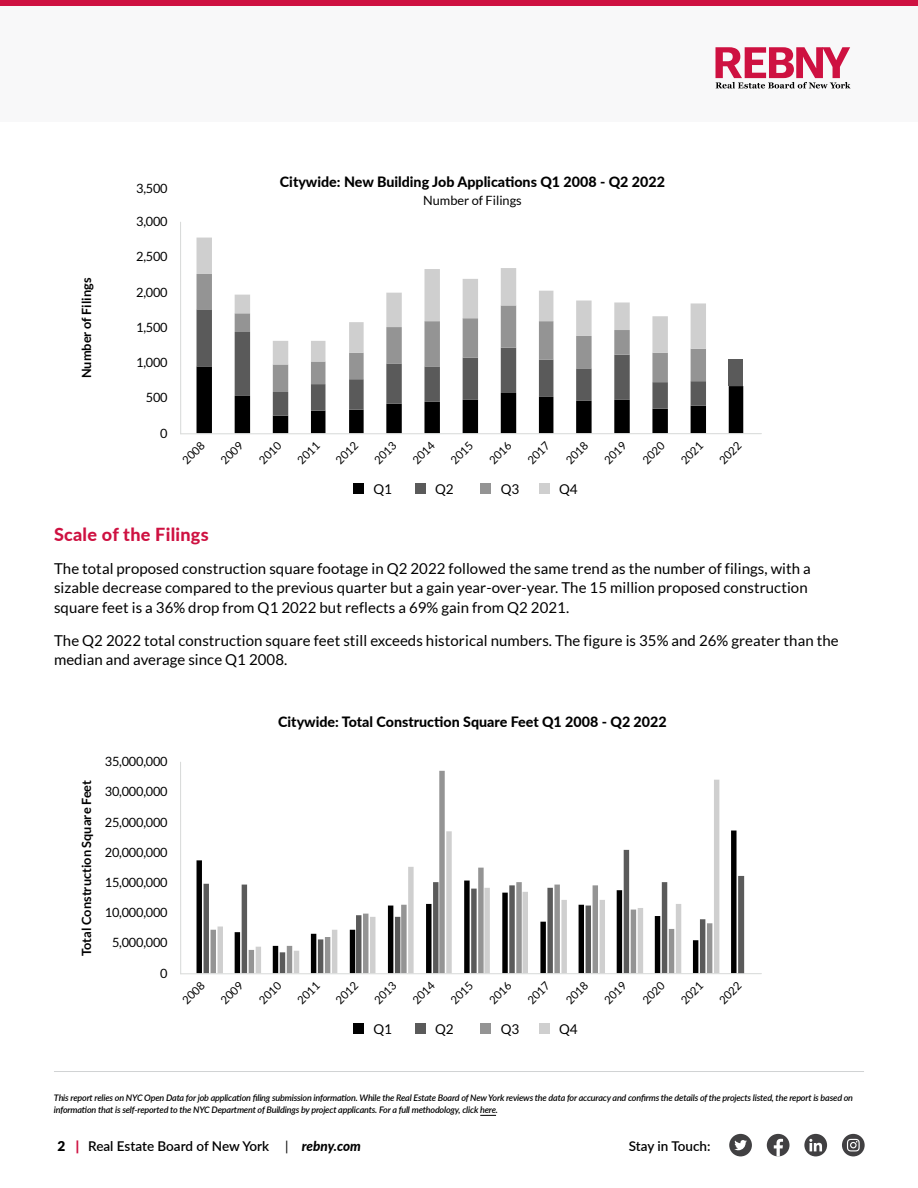
<style>
.page{position:relative;width:918px;height:1188px;background:#fff}
.page>*{position:absolute;margin:0;border:0;box-sizing:border-box;transform-origin:0 0}
.t1{font:800 18px "Lato";letter-spacing:.015em;color:#ce1141}
.t2{font:15px/19.5px "Lato";letter-spacing:.005em;color:#000}
.t3{font:800 14.25px "Lato";color:#000}
.t4{font:600 13.5px "Lato";color:#000}
.t5{font:13.5px "Lato";color:#000}
.t6{font:900 13.5px "Lato";color:#000}
.t7{font:12.75px "Lato";letter-spacing:-.015em;color:#000}
.t8{font:700 12.75px "Lato";color:#000}
.t9{font:11.25px "Lato";color:#000}
.t10{font:italic 600 9px/12px "Lato";letter-spacing:-.02em;color:#000}
.s1{color:#ce1141}
.s2{font-weight:400}
.s3{font-weight:800;font-style:italic}
</style>
<div class="page">
<div style="left:729px;top:1134px;width:23px;height:22px;background:#414042;border-radius:50%"></div>
<svg style="left:734px;top:1140px;width:13px;height:10px"></svg>
<div style="left:804px;top:1134px;width:23px;height:22px;background:#414042;border-radius:50%"></div>
<svg style="left:809px;top:1139px;width:13px;height:12px"></svg>
<div style="left:842px;top:1134px;width:23px;height:22px;background:#414042;border-radius:50%"></div>
<svg style="left:847px;top:1139px;width:13px;height:12px"></svg>
<div style="left:767px;top:1134px;width:23px;height:22px;background:#414042;border-radius:50%"></div>
<svg style="left:774px;top:1139px;width:9px;height:18px"></svg>
<svg style="left:480px;top:1115px;width:16px;height:1px"></svg>
<hr style="left:54px;top:1071px;width:810px;height:1px;background:#d1d3d4">
<div style="left:729px;top:359px;width:14px;height:27px;background:#5a5a5a"></div>
<svg style="left:738px;top:876px;width:6px;height:97px"></svg>
<svg style="left:197px;top:366px;width:546px;height:67px"></svg>
<svg style="left:197px;top:392px;width:509px;height:24px"></svg>
<svg style="left:197px;top:364px;width:509px;height:28px"></svg>
<svg style="left:197px;top:238px;width:509px;height:126px"></svg>
<svg style="left:197px;top:831px;width:540px;height:142px"></svg>
<svg style="left:211px;top:771px;width:234px;height:202px"></svg>
<svg style="left:218px;top:780px;width:501px;height:193px"></svg>
<div style="left:0;top:0;width:918px;height:122px;background:#f8f8f9"></div>
<div style="left:0;top:0;width:918px;height:6px;background:#ce1141"></div>
<hr style="left:181px;top:433px;width:580px;height:1px;background:#d8dad9">
<hr style="left:180px;top:222px;width:1px;height:212px;background:#d8dad9">
<div style="left:415px;top:483px;width:11px;height:11px;background:#5a5a5a"></div>
<div style="left:539px;top:483px;width:11px;height:11px;background:#cfcfcf"></div>
<div style="left:481px;top:483px;width:10px;height:11px;background:#949494"></div>
<div style="left:353px;top:483px;width:11px;height:11px;background:#000"></div>
<hr style="left:181px;top:973px;width:580px;height:1px;background:#d8dad9">
<hr style="left:180px;top:762px;width:1px;height:212px;background:#d8dad9">
<div style="left:415px;top:1023px;width:11px;height:11px;background:#5a5a5a"></div>
<div style="left:539px;top:1023px;width:11px;height:11px;background:#cfcfcf"></div>
<div style="left:481px;top:1023px;width:10px;height:11px;background:#949494"></div>
<div style="left:353px;top:1023px;width:11px;height:11px;background:#000"></div>
<svg style="left:716px;top:47px;width:134px;height:41px"></svg>
<p class="t8" style="left:79px;top:378px;width:102px;rotate:-90deg">Number of Filings</p>
<p class="t7" style="left:136px;top:181px;width:33px">3,500</p>
<p class="t7" style="left:136px;top:214px;width:33px">3,000</p>
<p class="t7" style="left:136px;top:250px;width:33px">2,500</p>
<p class="t7" style="left:136px;top:285px;width:33px">2,000</p>
<p class="t7" style="left:136px;top:320px;width:33px">1,500</p>
<p class="t7" style="left:136px;top:355px;width:33px">1,000</p>
<p class="t7" style="left:146px;top:391px;width:23px">500</p>
<p class="t7" style="left:160px;top:426px;width:9px">0</p>
<p class="t3" style="left:280px;top:171px;width:387px">Citywide: New Building Job Applications Q1 2008 - Q2 2022</p>
<p class="t7" style="left:423px;top:193px;width:100px">Number of Filings</p>
<p class="t9" style="left:180px;top:458px;width:28px;rotate:-45deg">2008</p>
<p class="t9" style="left:218px;top:458px;width:28px;rotate:-45deg">2009</p>
<p class="t9" style="left:257px;top:458px;width:28px;rotate:-45deg">2010</p>
<p class="t9" style="left:295px;top:458px;width:28px;rotate:-45deg">2011</p>
<p class="t9" style="left:333px;top:458px;width:28px;rotate:-45deg">2012</p>
<p class="t9" style="left:372px;top:458px;width:28px;rotate:-45deg">2013</p>
<p class="t9" style="left:410px;top:458px;width:28px;rotate:-45deg">2014</p>
<p class="t9" style="left:448px;top:458px;width:28px;rotate:-45deg">2015</p>
<p class="t9" style="left:487px;top:458px;width:28px;rotate:-45deg">2016</p>
<p class="t9" style="left:525px;top:458px;width:28px;rotate:-45deg">2017</p>
<p class="t9" style="left:563px;top:458px;width:28px;rotate:-45deg">2018</p>
<p class="t9" style="left:602px;top:458px;width:28px;rotate:-45deg">2019</p>
<p class="t9" style="left:640px;top:458px;width:28px;rotate:-45deg">2020</p>
<p class="t9" style="left:678px;top:458px;width:28px;rotate:-45deg">2021</p>
<p class="t9" style="left:717px;top:458px;width:28px;rotate:-45deg">2022</p>
<p class="t5" style="left:373px;top:481px;width:20px">Q1</p>
<p class="t5" style="left:435px;top:481px;width:20px">Q2</p>
<p class="t5" style="left:501px;top:481px;width:20px">Q3</p>
<p class="t5" style="left:559px;top:481px;width:20px">Q4</p>
<p class="t1" style="left:54px;top:521px;width:156px">Scale of the Filings</p>
<p class="t2" style="left:54px;top:559px;width:758px">The total proposed construction square footage in Q2 2022 followed the same trend as the number of filings, with a sizable decrease compared to the previous quarter but a gain year-over-year. The 15 million proposed construction square feet is a 36% drop from Q1 2022 but reflects a 69% gain from Q2 2021.</p>
<p class="t2" style="left:54px;top:631px;width:786px">The Q2 2022 total construction square feet still exceeds historical numbers. The figure is 35% and 26% greater than the median and average since Q1 2008.</p>
<p class="t8" style="left:79px;top:956px;width:178px;rotate:-90deg">Total Construction Square Feet</p>
<p class="t7" style="left:105px;top:754px;width:64px">35,000,000</p>
<p class="t7" style="left:105px;top:785px;width:64px">30,000,000</p>
<p class="t7" style="left:105px;top:815px;width:64px">25,000,000</p>
<p class="t7" style="left:105px;top:845px;width:64px">20,000,000</p>
<p class="t7" style="left:105px;top:875px;width:64px">15,000,000</p>
<p class="t7" style="left:105px;top:905px;width:64px">10,000,000</p>
<p class="t7" style="left:112px;top:936px;width:57px">5,000,000</p>
<p class="t7" style="left:160px;top:966px;width:9px">0</p>
<p class="t3" style="left:278px;top:711px;width:390px">Citywide: Total Construction Square Feet Q1 2008 - Q2 2022</p>
<p class="t9" style="left:180px;top:998px;width:28px;rotate:-45deg">2008</p>
<p class="t9" style="left:218px;top:998px;width:28px;rotate:-45deg">2009</p>
<p class="t9" style="left:257px;top:998px;width:28px;rotate:-45deg">2010</p>
<p class="t9" style="left:295px;top:998px;width:28px;rotate:-45deg">2011</p>
<p class="t9" style="left:333px;top:998px;width:28px;rotate:-45deg">2012</p>
<p class="t9" style="left:372px;top:998px;width:28px;rotate:-45deg">2013</p>
<p class="t9" style="left:410px;top:998px;width:28px;rotate:-45deg">2014</p>
<p class="t9" style="left:448px;top:998px;width:28px;rotate:-45deg">2015</p>
<p class="t9" style="left:487px;top:998px;width:28px;rotate:-45deg">2016</p>
<p class="t9" style="left:525px;top:998px;width:28px;rotate:-45deg">2017</p>
<p class="t9" style="left:563px;top:998px;width:28px;rotate:-45deg">2018</p>
<p class="t9" style="left:602px;top:998px;width:28px;rotate:-45deg">2019</p>
<p class="t9" style="left:640px;top:998px;width:28px;rotate:-45deg">2020</p>
<p class="t9" style="left:678px;top:998px;width:28px;rotate:-45deg">2021</p>
<p class="t9" style="left:717px;top:998px;width:28px;rotate:-45deg">2022</p>
<p class="t5" style="left:373px;top:1021px;width:20px">Q1</p>
<p class="t5" style="left:435px;top:1021px;width:20px">Q2</p>
<p class="t5" style="left:501px;top:1021px;width:20px">Q3</p>
<p class="t5" style="left:559px;top:1021px;width:20px">Q4</p>
<p class="t10" style="left:54px;top:1092px;width:801px">This report relies on NYC Open Data for job application filing submission information. While the Real Estate Board of New York reviews the data for accuracy and confirms the details of the projects listed, the report is based on information that is self-reported to the NYC Department of Buildings by project applicants. For a full methodology, click here.</p>
<p class="t6" style="left:57px;top:1138px;width:24px">2 <span class="s1">|</span></p>
<p class="t4" style="left:88px;top:1136px;width:274px">Real Estate Board of New York <span class="s2">|</span> <span class="s3">rebny.com</span></p>
<p class="t4" style="left:629px;top:1136px;width:83px">Stay in Touch:</p>
</div>
